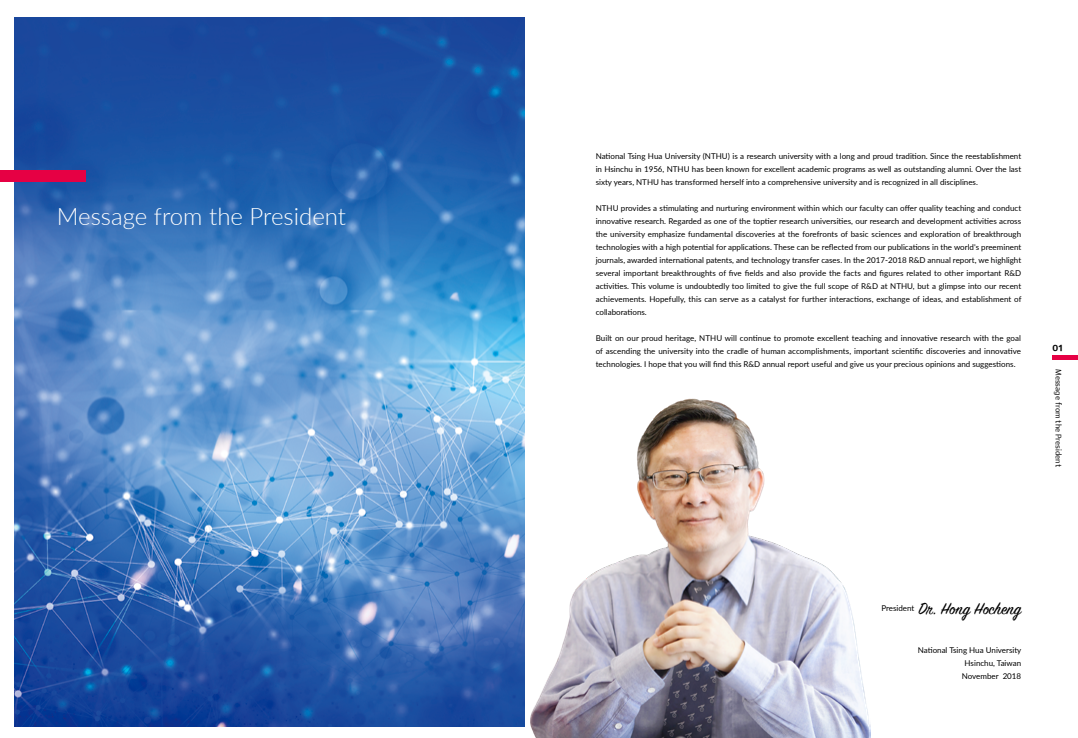
<style>
.page{position:relative;width:1078px;height:738px;background:#fff}
.page>*{position:absolute;margin:0;border:0;box-sizing:border-box;transform-origin:0 0}
.t1{font:300 24px "Lato";color:#fff}
.t2{font:18px "Sign Painter House Script";color:#000}
.t3{font:700 9px "Anomoly";color:#000}
.t4{font:8px/13px "Lato";color:#000;text-align:justify}
.t5{font:8px "Anomoly";color:#000}
</style>
<div class="page">
<div style="left:1052px;top:354px;width:25px;height:5px;background:#e60044"></div>
<img style="left:530px;top:398px;width:340px;height:339px">
<img style="left:14px;top:17px;width:510px;height:709px">
<div style="left:0;top:170px;width:85px;height:11px;background:#e60044"></div>
<h1 class="t1" style="left:57px;top:199px;width:291px">Message from the President</h1>
<p class="t4" style="left:595px;top:149px;width:427px">National Tsing Hua University (NTHU) is a research university with a long and proud tradition. Since the reestablishment in Hsinchu in 1956, NTHU has been known for excellent academic programs as well as outstanding alumni. Over the last sixty years, NTHU has transformed herself into a comprehensive university and is recognized in all disciplines.</p>
<p class="t4" style="left:595px;top:201px;width:427px">NTHU provides a stimulating and nurturing environment within which our faculty can offer quality teaching and conduct innovative research. Regarded as one of the toptier research universities, our research and development activities across the university emphasize fundamental discoveries at the forefronts of basic sciences and exploration of breakthrough technologies with a high potential for applications. These can be reflected from our publications in the world's preeminent journals, awarded international patents, and technology transfer cases. In the 2017-2018 R&amp;D annual report, we highlight several important breakthroughts of five fields and also provide the facts and figures related to other important R&amp;D activities. This volume is undoubtedly too limited to give the full scope of R&amp;D at NTHU, but a glimpse into our recent achievements. Hopefully, this can serve as a catalyst for further interactions, exchange of ideas, and establishment of collaborations.</p>
<p class="t4" style="left:595px;top:331px;width:427px">Built on our proud heritage, NTHU will continue to promote excellent teaching and innovative research with the goal of ascending the university into the cradle of human accomplishments, important scientific discoveries and innovative technologies. I hope that you will find this R&amp;D annual report useful and give us your precious opinions and suggestions.</p>
<p class="t3" style="left:1052px;top:342px;width:12px">01</p>
<p class="t5" style="left:1062px;top:369px;width:99px;rotate:90deg">Message from the President</p>
<p class="t4" style="left:881px;top:600px;width:35px">President</p>
<h2 class="t2" style="left:918px;top:597px;width:104px">Dr. Hong Hocheng</h2>
<p class="t4" style="left:917px;top:643px;width:105px;text-align:right">National Tsing Hua University<br>Hsinchu, Taiwan<br>November 2018</p>
</div>
